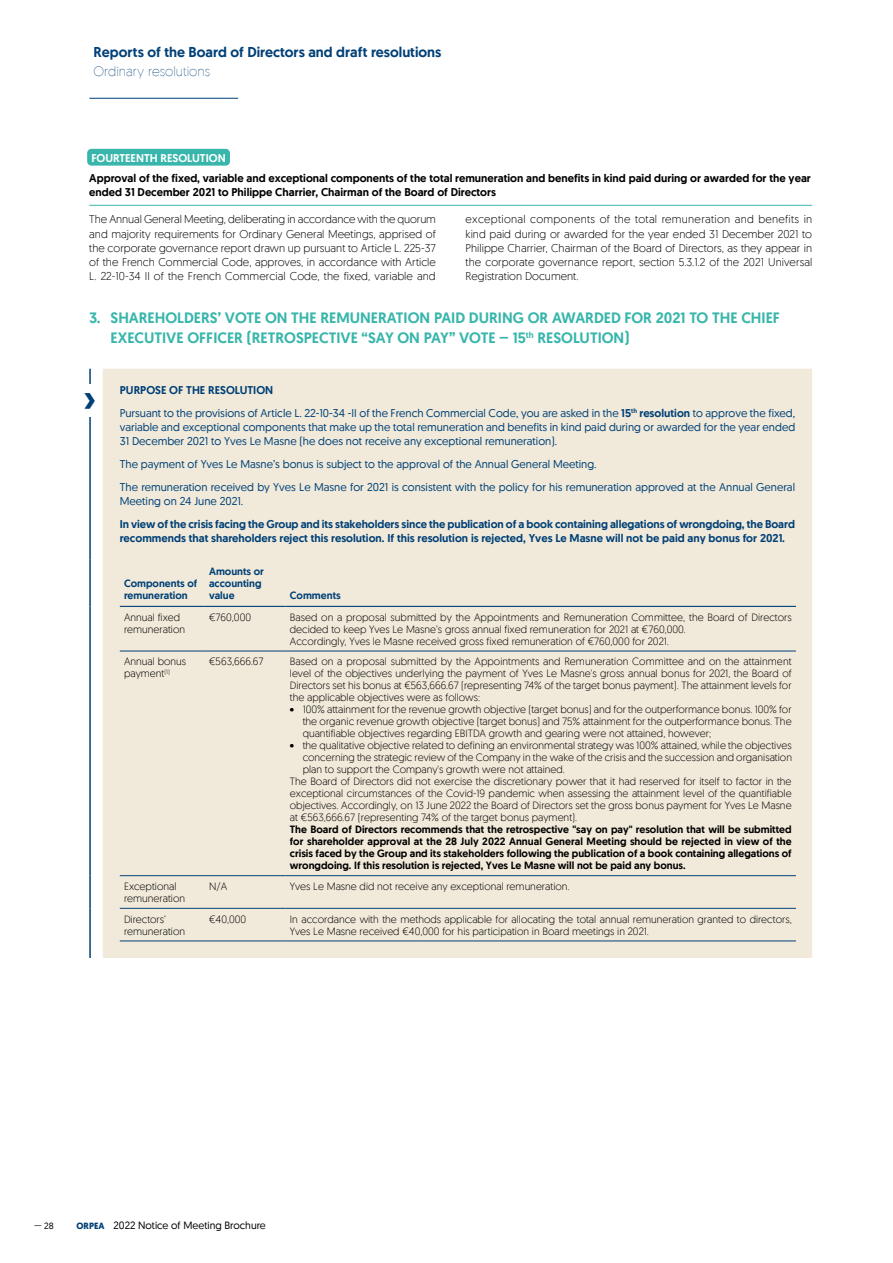
<style>
.page{position:relative;width:893px;height:1263px;background:#fff}
.page>*{position:absolute;margin:0;border:0;box-sizing:border-box;transform-origin:0 0}
.t1{font:500 42px "Geomanist";color:#004077}
.t2{font:500 15px/19.5px "Geomanist";color:#38b6ab}
.t3{font:500 14.25px "Geomanist";color:#004077}
.t4{font:200 13.5px "Geomanist";color:#004077}
.t5{font:300 11.25px/14.2px "Geomanist";letter-spacing:.005em;color:#000;text-align:justify}
.t6{font:11.25px/22.8px "Geomanist";color:#004077}
.t7{font:500 11.25px/14.2px "Geomanist";letter-spacing:-.005em;color:#004077}
.t8{font:500 11.25px/14.2px "Geomanist";color:#000}
.t9{font:500 11.25px "Geomanist";color:#fff}
.t10{font:300 10.5px/12px "Geomanist";color:#000}
.t11{font:500 10.5px/12px "Geomanist";color:#000;text-align:justify}
.t12{font:500 10.5px/12px "Geomanist";color:#004077}
.t13{font:10.5px "Geomanist";color:#000}
.t14{font:9px "Geomanist";color:#000}
.s1{font-weight:500}
.s2{font-weight:700;font-size:9px;color:#004077}
</style>
<div class="page">
<hr style="left:89px;top:98px;width:149px;height:1px;background:#004077">
<div style="left:87px;top:149px;width:143px;height:17px;background:#38b6ab;border-radius:4px"></div>
<hr style="left:89px;top:205px;width:723px;height:1px;background:#38b6ab">
<div style="left:103px;top:369px;width:709px;height:589px;background:#f1eada"></div>
<hr style="left:120px;top:941px;width:85px;height:1px;background:#004077">
<hr style="left:205px;top:941px;width:81px;height:1px;background:#004077">
<hr style="left:286px;top:941px;width:510px;height:1px;background:#004077">
<hr style="left:120px;top:606px;width:85px;height:1px;background:#004077">
<hr style="left:205px;top:606px;width:81px;height:1px;background:#004077">
<hr style="left:286px;top:606px;width:510px;height:1px;background:#004077">
<hr style="left:89px;top:369px;width:2px;height:190px;background:#004077">
<hr style="left:89px;top:559px;width:2px;height:47px;background:#004077">
<hr style="left:89px;top:606px;width:2px;height:45px;background:#004077">
<hr style="left:89px;top:651px;width:2px;height:225px;background:#004077">
<hr style="left:89px;top:876px;width:2px;height:32px;background:#004077">
<hr style="left:89px;top:908px;width:2px;height:33px;background:#004077">
<svg style="left:89px;top:941px;width:2px;height:17px"></svg>
<hr style="left:120px;top:651px;width:85px;height:1px;background:#004077">
<hr style="left:205px;top:651px;width:81px;height:1px;background:#004077">
<hr style="left:286px;top:651px;width:510px;height:1px;background:#004077">
<hr style="left:120px;top:875px;width:85px;height:1px;background:#004077">
<hr style="left:205px;top:875px;width:81px;height:1px;background:#004077">
<hr style="left:286px;top:875px;width:510px;height:1px;background:#004077">
<hr style="left:120px;top:908px;width:85px;height:1px;background:#004077">
<hr style="left:205px;top:908px;width:81px;height:1px;background:#004077">
<hr style="left:286px;top:908px;width:510px;height:1px;background:#004077">
<div style="left:81px;top:384px;width:17px;height:32px;background:#fff"></div>
<h3 class="t3" style="left:94px;top:44px;width:349px">Reports of the Board of Directors and draft resolutions</h3>
<p class="t4" style="left:94px;top:66px;width:118px">Ordinary resolutions</p>
<p class="t9" style="left:91px;top:152px;width:136px">FOURTEENTH RESOLUTION</p>
<p class="t8" style="left:89px;top:171px;width:723px">Approval of the fixed, variable and exceptional components of the total remuneration and benefits in kind paid during or awarded for the year ended 31 December 2021 to Philippe Charrier, Chairman of the Board of Directors</p>
<p class="t5" style="left:89px;top:213px;width:348px">The Annual General Meeting, deliberating in accordance with the quorum and majority requirements for Ordinary General Meetings, apprised of the corporate governance report drawn up pursuant to Article L. 225-37 of the French Commercial Code, approves, in accordance with Article L. 22-10-34 II of the French Commercial Code, the fixed, variable and</p>
<p class="t5" style="left:466px;top:213px;width:348px">exceptional components of the total remuneration and benefits in kind paid during or awarded for the year ended 31 December 2021 to Philippe Charrier, Chairman of the Board of Directors, as they appear in the corporate governance report, section 5.3.1.2 of the 2021 Universal Registration Document.</p>
<h2 class="t2" style="left:111px;top:308px;width:671px;text-indent:-21px">3. SHAREHOLDERS’ VOTE ON THE REMUNERATION PAID DURING OR AWARDED FOR 2021 TO THE CHIEF<br>EXECUTIVE OFFICER (RETROSPECTIVE “SAY ON PAY” VOTE – 15<sup>th</sup> RESOLUTION)</h2>
<h1 class="t1" style="left:83px;top:373px;width:14px">›</h1>
<p class="t6" style="left:120px;top:379px;width:677px"><span class="s1">PURPOSE OF THE RESOLUTION<br></span>Pursuant to the provisions of Article L. 22-10-34 -II of the French Commercial Code, you are asked in the <span class="s1">15</span><sup>th</sup> <span class="s1">resolution</span> to approve the fixed,</p>
<p class="t6" style="left:120px;top:421px;width:677px;line-height:14.2px">variable and exceptional components that make up the total remuneration and benefits in kind paid during or awarded for the year ended<br>31 December 2021 to Yves Le Masne (he does not receive any exceptional remuneration).</p>
<p class="t6" style="left:120px;top:454px;width:677px">The payment of Yves Le Masne’s bonus is subject to the approval of the Annual General Meeting.<br>The remuneration received by Yves Le Masne for 2021 is consistent with the policy for his remuneration approved at the Annual General</p>
<p class="t6" style="left:120px;top:491px;width:125px">Meeting on 24 June 2021.</p>
<p class="t7" style="left:120px;top:517px;width:677px">In view of the crisis facing the Group and its stakeholders since the publication of a book containing allegations of wrongdoing, the Board recommends that shareholders reject this resolution. If this resolution is rejected, Yves Le Masne will not be paid any bonus for 2021.</p>
<p class="t12" style="left:124px;top:577px;width:75px">Components of remuneration</p>
<p class="t12" style="left:209px;top:565px;width:56px">Amounts or accounting value</p>
<p class="t12" style="left:290px;top:589px;width:52px">Comments</p>
<p class="t10" style="left:124px;top:611px;width:63px">Annual fixed remuneration</p>
<p class="t10" style="left:209px;top:611px;width:43px">€760,000</p>
<p class="t10" style="left:290px;top:611px;width:503px">Based on a proposal submitted by the Appointments and Remuneration Committee, the Board of Directors decided to keep Yves Le Masne’s gross annual fixed remuneration for 2021 at €760,000.<br>Accordingly, Yves le Masne received gross fixed remuneration of €760,000 for 2021.</p>
<p class="t10" style="left:124px;top:656px;width:64px">Annual bonus payment<sup>(1)</sup></p>
<p class="t10" style="left:209px;top:656px;width:56px">€563,666.67</p>
<p class="t10" style="left:290px;top:656px;width:503px;text-align:justify">Based on a proposal submitted by the Appointments and Remuneration Committee and on the attainment level of the objectives underlying the payment of Yves Le Masne's gross annual bonus for 2021, the Board of Directors set his bonus at €563,666.67 (representing 74% of the target bonus payment). The attainment levels for the applicable objectives were as follows:</p>
<p class="t10" style="left:303px;top:704px;width:490px;text-align:justify;text-indent:-13px">• 100% attainment for the revenue growth objective (target bonus) and for the outperformance bonus. 100% for the organic revenue growth objective (target bonus) and 75% attainment for the outperformance bonus. The quantifiable objectives regarding EBITDA growth and gearing were not attained, however;</p>
<p class="t10" style="left:290px;top:740px;width:503px">• the qualitative objective related to defining an environmental strategy was 100% attained, while the objectives</p>
<p class="t10" style="left:303px;top:752px;width:491px">concerning the strategic review of the Company in the wake of the crisis and the succession and organisation</p>
<p class="t10" style="left:303px;top:764px;width:264px">plan to support the Company's growth were not attained.</p>
<p class="t10" style="left:290px;top:776px;width:503px">The Board of Directors did not exercise the discretionary power that it had reserved for itself to factor in the</p>
<p class="t10" style="left:290px;top:788px;width:503px">exceptional circumstances of the Covid-19 pandemic when assessing the attainment level of the quantifiable</p>
<p class="t10" style="left:290px;top:800px;width:503px">objectives. Accordingly, on 13 June 2022 the Board of Directors set the gross bonus payment for Yves Le Masne</p>
<p class="t10" style="left:290px;top:812px;width:289px">at €563,666.67 (representing 74% of the target bonus payment).</p>
<p class="t11" style="left:290px;top:823px;width:503px">The Board of Directors recommends that the retrospective "say on pay" resolution that will be submitted for shareholder approval at the 28 July 2022 Annual General Meeting should be rejected in view of the crisis faced by the Group and its stakeholders following the publication of a book containing allegations of wrongdoing. If this resolution is rejected, Yves Le Masne will not be paid any bonus.</p>
<p class="t10" style="left:124px;top:880px;width:63px">Exceptional remuneration</p>
<p class="t10" style="left:209px;top:880px;width:20px">N/A</p>
<p class="t10" style="left:290px;top:880px;width:281px">Yves Le Masne did not receive any exceptional remuneration.</p>
<p class="t10" style="left:124px;top:913px;width:63px">Directors’ remuneration</p>
<p class="t10" style="left:209px;top:913px;width:39px">€40,000</p>
<p class="t10" style="left:290px;top:913px;width:503px">In accordance with the methods applicable for allocating the total annual remuneration granted to directors,<br>Yves Le Masne received €40,000 for his participation in Board meetings in 2021.</p>
<p class="t14" style="left:34px;top:1220px;width:21px">— 28</p>
<p class="t13" style="left:77px;top:1221px;width:191px"><span class="s2">ORPEA</span> 2022 Notice of Meeting Brochure</p>
</div>
